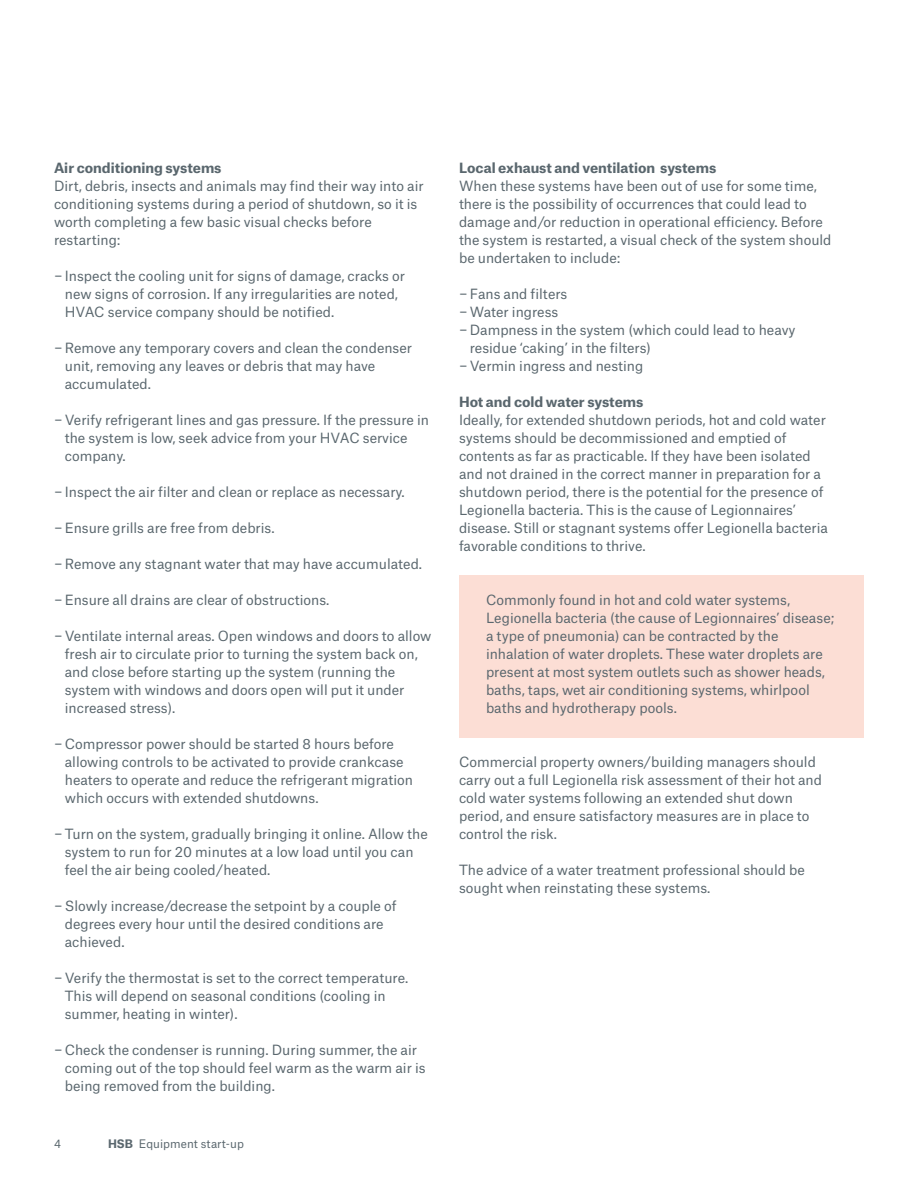
<style>
.page{position:relative;width:918px;height:1188px;background:#fff}
.page>*{position:absolute;margin:0;border:0;box-sizing:border-box;transform-origin:0 0}
.HSB_9pt_Regular_Spac{font:13.5px/18px "Munich Re";color:#5a676e}
.HSB_9pt_Bold{font:700 13.5px "Munich Re";color:#5a676e}
.t1{font:11.25px "Munich Re";letter-spacing:.005em;color:#5a676e}
.s1{font-weight:700}
</style>
<div class="page">
<div style="left:459px;top:576px;width:405px;height:162px;background:#fcded5"></div>
<p class="HSB_9pt_Bold" style="left:54px;top:157px;width:169px">Air conditioning systems</p>
<p class="HSB_9pt_Regular_Spac" style="left:54px;top:175px;width:371px">Dirt, debris, insects and animals may find their way into air conditioning systems during a period of shutdown, so it is worth completing a few basic visual checks before restarting:</p>
<p class="HSB_9pt_Regular_Spac" style="left:65px;top:265px;width:342px;text-indent:-11px">− Inspect the cooling unit for signs of damage, cracks or new signs of corrosion. If any irregularities are noted,<br>HVAC service company should be notified.</p>
<p class="HSB_9pt_Regular_Spac" style="left:65px;top:337px;width:349px;text-indent:-11px">− Remove any temporary covers and clean the condenser unit, removing any leaves or debris that may have accumulated.</p>
<p class="HSB_9pt_Regular_Spac" style="left:65px;top:409px;width:366px;text-indent:-11px">− Verify refrigerant lines and gas pressure. If the pressure in the system is low, seek advice from your HVAC service company.</p>
<p class="HSB_9pt_Regular_Spac" style="left:54px;top:481px;width:352px">− Inspect the air filter and clean or replace as necessary.</p>
<p class="HSB_9pt_Regular_Spac" style="left:54px;top:517px;width:222px">− Ensure grills are free from debris.</p>
<p class="HSB_9pt_Regular_Spac" style="left:54px;top:553px;width:370px">− Remove any stagnant water that may have accumulated.</p>
<p class="HSB_9pt_Regular_Spac" style="left:54px;top:589px;width:277px">− Ensure all drains are clear of obstructions.</p>
<p class="HSB_9pt_Regular_Spac" style="left:65px;top:625px;width:368px;text-indent:-11px">− Ventilate internal areas. Open windows and doors to allow fresh air to circulate prior to turning the system back on, and close before starting up the system (running the system with windows and doors open will put it under increased stress).</p>
<p class="HSB_9pt_Regular_Spac" style="left:65px;top:733px;width:350px;text-indent:-11px">− Compressor power should be started 8 hours before allowing controls to be activated to provide crankcase heaters to operate and reduce the refrigerant migration which occurs with extended shutdowns.</p>
<p class="HSB_9pt_Regular_Spac" style="left:65px;top:823px;width:364px;text-indent:-11px">− Turn on the system, gradually bringing it online. Allow the system to run for 20 minutes at a low load until you can feel the air being cooled/heated.</p>
<p class="HSB_9pt_Regular_Spac" style="left:65px;top:895px;width:333px;text-indent:-11px">− Slowly increase/decrease the setpoint by a couple of degrees every hour until the desired conditions are achieved.</p>
<p class="HSB_9pt_Regular_Spac" style="left:65px;top:967px;width:345px;text-indent:-11px">− Verify the thermostat is set to the correct temperature.<br>This will depend on seasonal conditions (cooling in summer, heating in winter).</p>
<p class="HSB_9pt_Regular_Spac" style="left:65px;top:1039px;width:362px;text-indent:-11px">− Check the condenser is running. During summer, the air coming out of the top should feel warm as the warm air is being removed from the building.</p>
<p class="t1" style="left:54px;top:1134px;width:9px">4</p>
<p class="t1" style="left:108px;top:1134px;width:137px"><span class="s1">HSB</span> Equipment start-up</p>
<p class="HSB_9pt_Bold" style="left:459px;top:157px;width:259px">Local exhaust and ventilation systems</p>
<p class="HSB_9pt_Regular_Spac" style="left:459px;top:175px;width:374px">When these systems have been out of use for some time, there is the possibility of occurrences that could lead to damage and/or reduction in operational efficiency. Before the system is restarted, a visual check of the system should be undertaken to include:</p>
<p class="HSB_9pt_Regular_Spac" style="left:459px;top:283px;width:110px">− Fans and filters</p>
<p class="HSB_9pt_Regular_Spac" style="left:459px;top:301px;width:101px">− Water ingress</p>
<p class="HSB_9pt_Regular_Spac" style="left:470px;top:319px;width:327px;text-indent:-11px">− Dampness in the system (which could lead to heavy residue ‘caking’ in the filters)</p>
<p class="HSB_9pt_Regular_Spac" style="left:459px;top:355px;width:186px">− Vermin ingress and nesting</p>
<p class="HSB_9pt_Bold" style="left:459px;top:391px;width:186px">Hot and cold water systems</p>
<p class="HSB_9pt_Regular_Spac" style="left:459px;top:409px;width:370px">Ideally, for extended shutdown periods, hot and cold water systems should be decommissioned and emptied of contents as far as practicable. If they have been isolated and not drained in the correct manner in preparation for a shutdown period, there is the potential for the presence of Legionella bacteria. This is the cause of Legionnaires’ disease. Still or stagnant systems offer Legionella bacteria favorable conditions to thrive.</p>
<p class="HSB_9pt_Regular_Spac" style="left:486px;top:589px;width:350px">Commonly found in hot and cold water systems, Legionella bacteria (the cause of Legionnaires’ disease; a type of pneumonia) can be contracted by the inhalation of water droplets. These water droplets are present at most system outlets such as shower heads, baths, taps, wet air conditioning systems, whirlpool baths and hydrotherapy pools.</p>
<p class="HSB_9pt_Regular_Spac" style="left:459px;top:751px;width:365px">Commercial property owners/building managers should carry out a full Legionella risk assessment of their hot and cold water systems following an extended shut down period, and ensure satisfactory measures are in place to control the risk.</p>
<p class="HSB_9pt_Regular_Spac" style="left:459px;top:859px;width:347px">The advice of a water treatment professional should be sought when reinstating these systems.</p>
</div>
